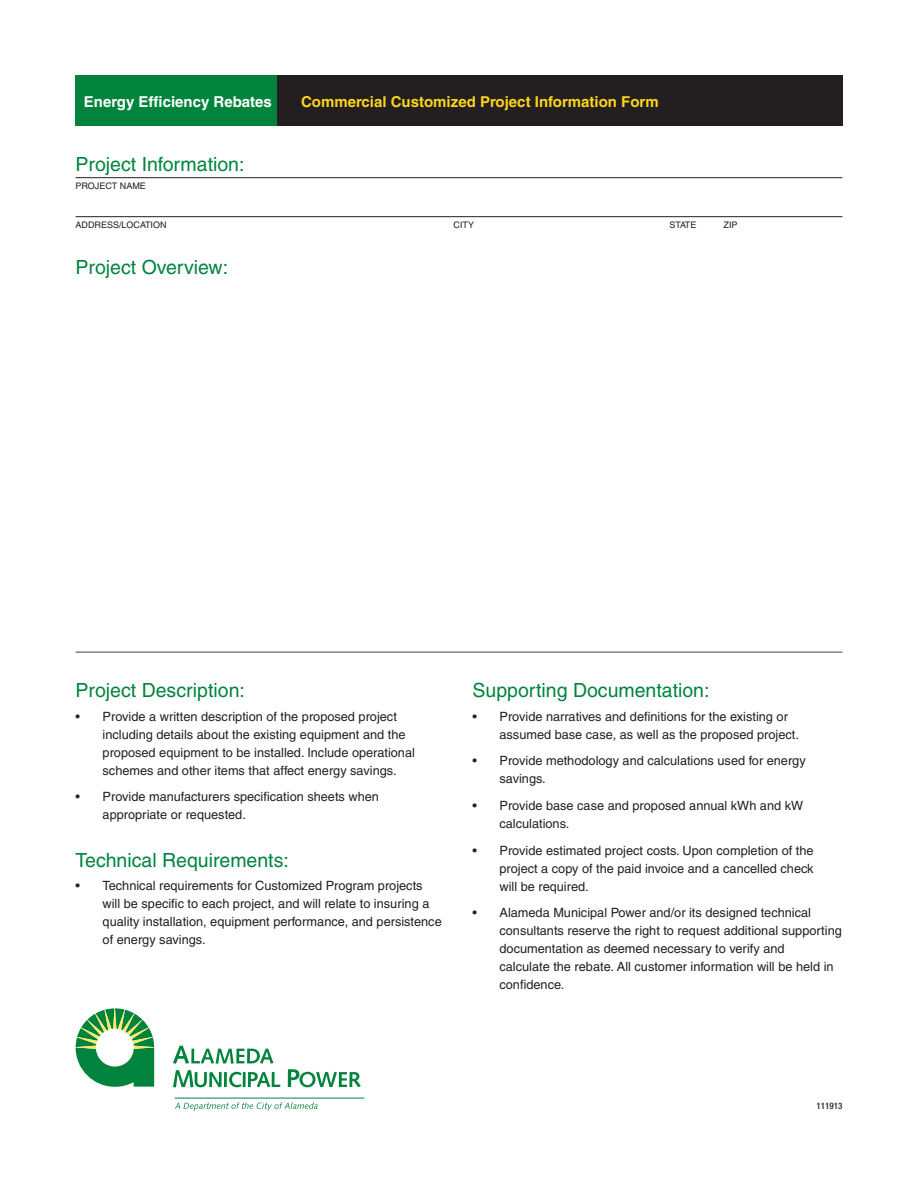
<style>
.page{position:relative;width:918px;height:1188px;background:#fff}
.page>*{position:absolute;margin:0;border:0;box-sizing:border-box;transform-origin:0 0}
.HEAD_SANS_large{font:19.5px "Helvetica";color:#00843d}
.FORM_A{font:19.5px "Helvetica";color:#00843d}
.t1{font:700 15px "Helvetica";color:#fed41d}
.t2{font:700 15px "Helvetica";color:#fff}
.Bullets{font:12.75px/18px "Helvetica";color:#231f20}
.FORM_A-2{font:9px "Helvetica";color:#231f20}
.t3{font:500 condensed 9px "Helvetica Neue";color:#231f20}
</style>
<div class="page">
<div style="left:277px;top:75px;width:565px;height:50px;background:#231f20"></div>
<div style="left:76px;top:75px;width:201px;height:50px;background:#00843d"></div>
<hr style="left:76px;top:177px;width:766px;height:1px;background:#231f20">
<hr style="left:76px;top:216px;width:766px;height:1px;background:#231f20">
<svg style="left:173px;top:1046px;width:100px;height:18px"></svg>
<svg style="left:175px;top:1102px;width:143px;height:9px"></svg>
<hr style="left:175px;top:1098px;width:189px;height:1px;background:#00843d">
<svg style="left:76px;top:1008px;width:78px;height:79px"></svg>
<svg style="left:173px;top:1070px;width:49px;height:17px"></svg>
<hr style="left:224px;top:1072px;width:3px;height:15px;background:#00843d">
<svg style="left:229px;top:1072px;width:13px;height:15px"></svg>
<hr style="left:243px;top:1072px;width:3px;height:15px;background:#00843d">
<svg style="left:248px;top:1072px;width:32px;height:15px"></svg>
<svg style="left:288px;top:1069px;width:73px;height:18px"></svg>
<hr style="left:76px;top:652px;width:766px;height:1px;background:#535355">
<p class="t2" style="left:84px;top:93px;width:190px">Energy Efficiency Rebates</p>
<p class="t1" style="left:301px;top:93px;width:359px">Commercial Customized Project Information Form</p>
<p class="HEAD_SANS_large" style="left:76px;top:153px;width:170px">Project Information:</p>
<p class="FORM_A-2" style="left:76px;top:180px;width:72px">PROJECT NAME</p>
<p class="FORM_A-2" style="left:76px;top:219px;width:92px">ADDRESS/LOCATION</p>
<p class="FORM_A-2" style="left:454px;top:219px;width:22px">CITY</p>
<p class="FORM_A-2" style="left:670px;top:219px;width:28px">STATE</p>
<p class="FORM_A-2" style="left:724px;top:219px;width:16px">ZIP</p>
<p class="FORM_A" style="left:76px;top:256px;width:154px">Project Overview:</p>
<p class="HEAD_SANS_large" style="left:76px;top:679px;width:171px">Project Description:</p>
<p class="Bullets" style="left:103px;top:707px;width:314px;text-indent:-27px">• Provide a written description of the proposed project including details about the existing equipment and the proposed equipment to be installed. Include operational schemes and other items that affect energy savings.</p>
<p class="Bullets" style="left:103px;top:788px;width:278px;text-indent:-27px">• Provide manufacturers specification sheets when appropriate or requested.</p>
<p class="HEAD_SANS_large" style="left:76px;top:848px;width:215px">Technical Requirements:</p>
<p class="Bullets" style="left:103px;top:876px;width:341px;text-indent:-27px">• Technical requirements for Customized Program projects will be specific to each project, and will relate to insuring a quality installation, equipment performance, and persistence of energy savings.</p>
<p class="HEAD_SANS_large" style="left:472px;top:679px;width:239px">Supporting Documentation:</p>
<p class="Bullets" style="left:500px;top:707px;width:301px;text-indent:-27px">• Provide narratives and definitions for the existing or assumed base case, as well as the proposed project.</p>
<p class="Bullets" style="left:500px;top:752px;width:308px;text-indent:-27px">• Provide methodology and calculations used for energy savings.</p>
<p class="Bullets" style="left:500px;top:796px;width:305px;text-indent:-27px">• Provide base case and proposed annual kWh and kW calculations.</p>
<p class="Bullets" style="left:500px;top:841px;width:316px;text-align:justify;text-indent:-27px">• Provide estimated project costs. Upon completion of the project a copy of the paid invoice and a cancelled check will be required.</p>
<p class="Bullets" style="left:500px;top:904px;width:344px;text-indent:-27px">• Alameda Municipal Power and/or its designed technical consultants reserve the right to request additional supporting documentation as deemed necessary to verify and<br>calculate the rebate. All customer information will be held in confidence.</p>
<p class="t3" style="left:816px;top:1100px;width:27px">111913</p>
</div>
